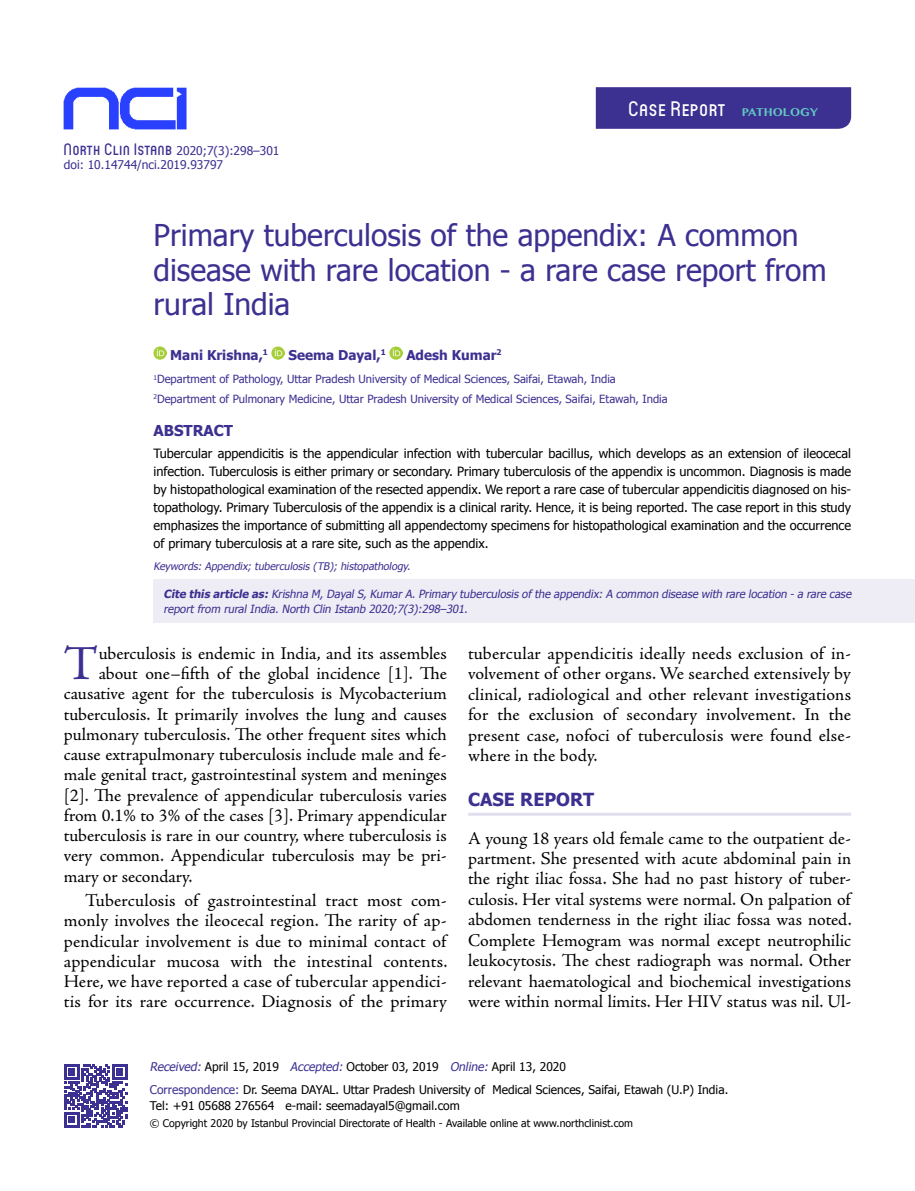
<style>
.page{position:relative;width:915px;height:1191px;background:#fff}
.page>*{position:absolute;margin:0;border:0;box-sizing:border-box;transform-origin:0 0}
.t1{font:48.9px "Adobe Jenson Pro";color:#3c3091}
.t2{font:30px/34.5px "Tahoma";color:#3c3091}
.t3{font:500 21px "Circula";letter-spacing:.055em;color:#fff}
.t4{font:18px/20.5px "Adobe Jenson Pro";color:#000;text-align:justify}
.t5{font:700 18px "Tahoma";color:#3c3091}
.t6{font:700 15px "Tahoma";color:#3c3091}
.t7{font:700 13.5px "Tahoma";color:#3c3091}
.t8{font:12.75px/18px "Tahoma";color:#000;text-align:justify}
.t9{font:12px/23px "Tahoma";color:#000}
.t10{font:12px/14.4px "Tahoma";color:#3c3091}
.t11{font:11.25px/19.5px "Tahoma";color:#3c3091}
.t12{font:italic 11.25px/15px "Tahoma";color:#3c3091}
.t13{font:10.5px "Tahoma";color:#000}
.t14{font:italic 10.5px "Tahoma";color:#3c3091}
.s1{font-family:"Circula";font-weight:500;font-size:16.5px}
.s2{font-family:"Tamil MN";font-weight:700;font-size:11.25px;color:#62c6c1}
.s3{font-weight:700}
.s4{font-style:italic;color:#3c3091}
.s5{color:#3c3091}
</style>
<div class="page">
<svg style="left:153px;top:347px;width:13px;height:12px"></svg>
<svg style="left:272px;top:347px;width:12px;height:12px"></svg>
<svg style="left:389px;top:347px;width:13px;height:12px"></svg>
<img style="left:64px;top:87px;width:123px;height:43px">
<div style="left:595px;top:87px;width:255px;height:42px;background:#3c3091"></div>
<svg style="left:64px;top:1064px;width:63px;height:63px"></svg>
<div style="left:153px;top:579px;width:761px;height:44px;background:#eeedf5"></div>
<hr style="left:468px;top:812px;width:382px;height:3px;background:#e1dfef">
<p class="t10" style="left:64px;top:143px;width:217px"><span class="s1">North Clin Istanb</span> 2020;7(3):298–301 doi: 10.14744/nci.2019.93797</p>
<p class="t3" style="left:628px;top:96px;width:191px">Case Report <span class="s2">PATHOLOGY</span></p>
<h2 class="t2" style="left:153px;top:217px;width:674px">Primary tuberculosis of the appendix: A common disease with rare location - a rare case report from rural India</h2>
<p class="t7" style="left:170px;top:345px;width:99px">Mani Krishna,<sup>1</sup></p>
<p class="t7" style="left:288px;top:345px;width:98px">Seema Dayal,<sup>1</sup></p>
<p class="t7" style="left:406px;top:345px;width:97px">Adesh Kumar<sup>2</sup></p>
<p class="t11" style="left:153px;top:369px;width:515px"><sup>1</sup>Department of Pathology, Uttar Pradesh University of Medical Sciences, Saifai, Etawah, India<br><sup>2</sup>Department of Pulmonary Medicine, Uttar Pradesh University of Medical Sciences, Saifai, Etawah, India</p>
<p class="t6" style="left:153px;top:419px;width:81px">ABSTRACT</p>
<p class="t8" style="left:153px;top:443px;width:699px">Tubercular appendicitis is the appendicular infection with tubercular bacillus, which develops as an extension of ileocecal infection. Tuberculosis is either primary or secondary. Primary tuberculosis of the appendix is uncommon. Diagnosis is made by histopathological examination of the resected appendix. We report a rare case of tubercular appendicitis diagnosed on his&shy;topathology. Primary Tuberculosis of the appendix is a clinical rarity. Hence, it is being reported. The case report in this study emphasizes the importance of submitting all appendectomy specimens for histopathological examination and the occurrence of primary tuberculosis at a rare site, such as the appendix.</p>
<p class="t14" style="left:153px;top:559px;width:261px">Keywords: Appendix; tuberculosis (TB); histopathology.</p>
<p class="t12" style="left:163px;top:585px;width:691px"><span class="s3">Cite this article as:</span>Krishna M, Dayal S, Kumar A. Primary tuberculosis of the appendix: A common disease with rare location - a rare case report from rural India. North Clin Istanb 2020;7(3):298–301.</p>
<h1 class="t1" style="left:64px;top:636px;width:36px">T</h1>
<p class="t4" style="left:99px;top:643px;width:349px">uberculosis is endemic in India, and its assembles</p>
<p class="t4" style="left:99px;top:663px;width:349px">about one–fifth of the global incidence [1]. The</p>
<p class="t4" style="left:64px;top:684px;width:384px">causative agent for the tuberculosis is Mycobacterium</p>
<p class="t4" style="left:64px;top:704px;width:384px">tuberculosis. It primarily involves the lung and causes</p>
<p class="t4" style="left:64px;top:724px;width:384px">pulmonary tuberculosis. The other frequent sites which</p>
<p class="t4" style="left:64px;top:744px;width:384px">cause extrapulmonary tuberculosis include male and fe-</p>
<p class="t4" style="left:64px;top:765px;width:384px">male genital tract, gastrointestinal system and meninges</p>
<p class="t4" style="left:64px;top:785px;width:384px">[2]. The prevalence of appendicular tuberculosis varies</p>
<p class="t4" style="left:64px;top:805px;width:384px">from 0.1% to 3% of the cases [3]. Primary appendicular</p>
<p class="t4" style="left:64px;top:825px;width:384px">tuberculosis is rare in our country, where tuberculosis is</p>
<p class="t4" style="left:64px;top:846px;width:384px">very common. Appendicular tuberculosis may be pri-</p>
<p class="t4" style="left:64px;top:866px;width:130px">mary or secondary.</p>
<p class="t4" style="left:64px;top:890px;width:385px;text-indent:21px">Tuberculosis of gastrointestinal tract most com&shy;monly involves the ileocecal region. The rarity of ap&shy;pendicular involvement is due to minimal contact of appendicular mucosa with the intestinal contents.<br>Here, we have reported a case of tubercular appendici&shy;tis for its rare occurrence. Diagnosis of the primary</p>
<p class="t4" style="left:468px;top:643px;width:384px">tubercular appendicitis ideally needs exclusion of in&shy;volvement of other organs. We searched extensively by clinical, radiological and other relevant investigations for the exclusion of secondary involvement. In the present case, nofoci of tuberculosis were found else&shy;where in the body.</p>
<p class="t5" style="left:468px;top:787px;width:127px">CASE REPORT</p>
<p class="t4" style="left:468px;top:828px;width:385px">A young 18 years old female came to the outpatient de&shy;partment. She presented with acute abdominal pain in the right iliac fossa. She had no past history of tuber&shy;culosis. Her vital systems were normal. On palpation of abdomen tenderness in the right iliac fossa was noted.<br>Complete Hemogram was normal except neutrophilic leukocytosis. The chest radiograph was normal. Other relevant haematological and biochemical investigations were within normal limits. Her HIV status was nil. Ul-</p>
<p class="t9" style="left:150px;top:1054px;width:579px"><span class="s4">Received:</span> April 15, 2019 <span class="s4">Accepted:</span> October 03, 2019 <span class="s4">Online:</span> April 13, 2020<br><span class="s5">Correspondence:</span> Dr. Seema DAYAL. Uttar Pradesh University of Medical Sciences, Saifai, Etawah (U.P) India.</p>
<p class="t9" style="left:150px;top:1094px;width:311px">Tel: +91 05688 276564 e-mail: seemadayal5@gmail.com</p>
<p class="t13" style="left:150px;top:1116px;width:484px">© Copyright 2020 by Istanbul Provincial Directorate of Health - Available online at www.northclinist.com</p>
</div>
